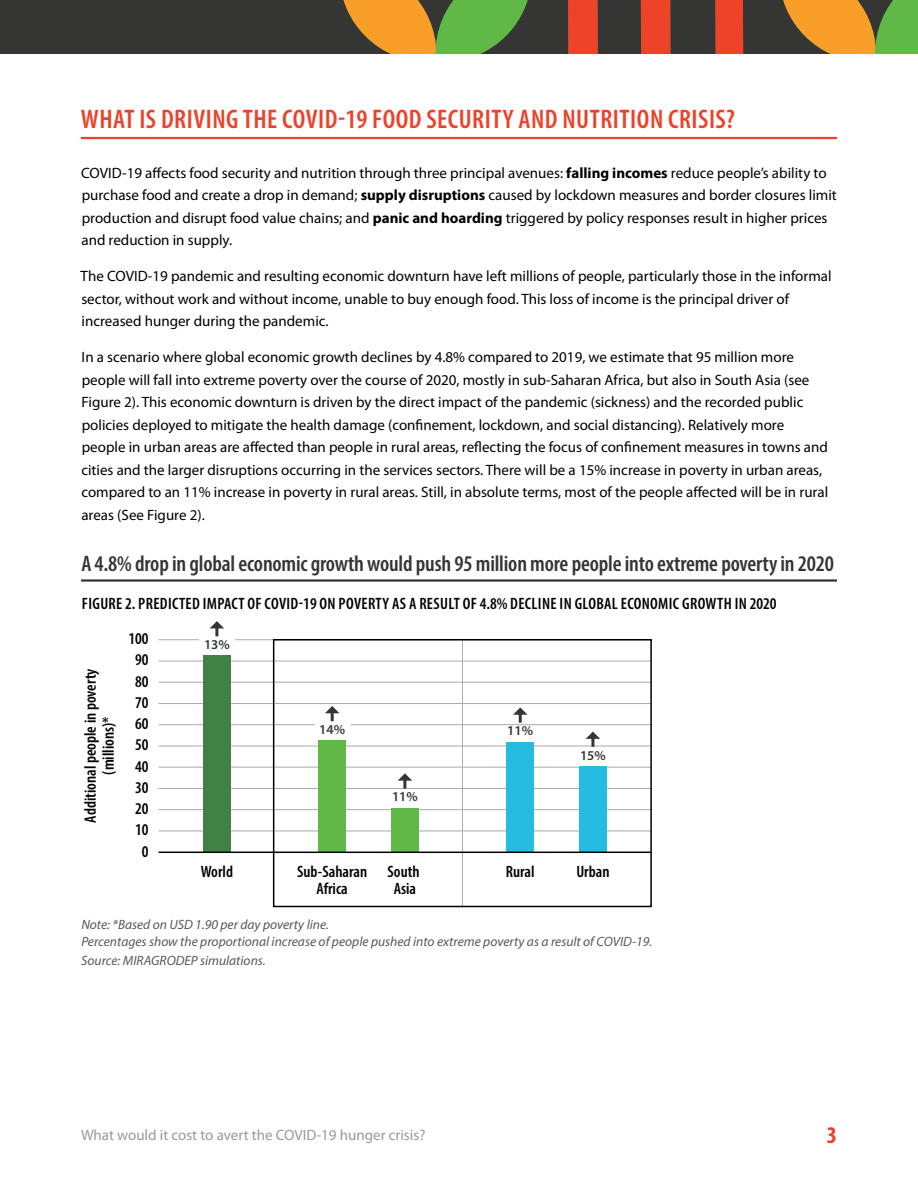
<style>
.page{position:relative;width:918px;height:1188px;background:#fff}
.page>*{position:absolute;margin:0;border:0;box-sizing:border-box;transform-origin:0 0}
.t1{font:600 condensed 27px "Myriad Pro";letter-spacing:.02em;color:#ed412a}
.t2{font:700 condensed 24px "Myriad Pro";color:#ed412a}
.t3{font:600 condensed 22.5px "Myriad Pro";letter-spacing:-.01em;color:#353634}
.t4{font:600 condensed 16.5px/17.1px "Myriad Pro";color:#000;text-align:center}
.t5{font:600 condensed 16.5px "Myriad Pro";letter-spacing:.02em;color:#000}
.t6{font:15px/22.5px "Myriad Pro";color:#000}
.t7{font:15px "Myriad Pro";color:#999}
.t8{font:italic 13.5px/16.5px "Myriad Pro";color:#58595b}
.t9{font:600 13.5px "Myriad Pro";color:#353634}
.s1{font-weight:700}
</style>
<div class="page">
<div style="left:0;top:0;width:918px;height:54px;background:#353634"></div>
<svg style="left:783px;top:0;width:135px;height:54px"></svg>
<svg style="left:343px;top:0;width:185px;height:54px"></svg>
<svg style="left:568px;top:0;width:176px;height:54px"></svg>
<hr style="left:81px;top:137px;width:756px;height:2px;background:#ed412a">
<hr style="left:81px;top:579px;width:756px;height:3px;background:#353634">
<hr style="left:462px;top:640px;width:1px;height:267px;background:#ada9a8">
<hr style="left:159px;top:639px;width:492px;height:1px;background:#ada9a8">
<hr style="left:159px;top:661px;width:492px;height:1px;background:#ada9a8">
<hr style="left:159px;top:682px;width:492px;height:1px;background:#ada9a8">
<hr style="left:159px;top:703px;width:492px;height:1px;background:#ada9a8">
<hr style="left:159px;top:724px;width:492px;height:1px;background:#ada9a8">
<hr style="left:159px;top:746px;width:492px;height:1px;background:#ada9a8">
<hr style="left:159px;top:767px;width:492px;height:1px;background:#ada9a8">
<hr style="left:159px;top:788px;width:492px;height:1px;background:#ada9a8">
<hr style="left:159px;top:809px;width:492px;height:1px;background:#ada9a8">
<hr style="left:159px;top:831px;width:492px;height:1px;background:#ada9a8">
<div style="left:203px;top:656px;width:27px;height:196px;background:#428146"></div>
<div style="left:319px;top:740px;width:27px;height:112px;background:#60b847"></div>
<div style="left:391px;top:808px;width:27px;height:44px;background:#60b847"></div>
<div style="left:507px;top:742px;width:27px;height:110px;background:#26bbe1"></div>
<div style="left:579px;top:766px;width:28px;height:86px;background:#26bbe1"></div>
<hr style="left:159px;top:852px;width:492px;height:1px;background:#000">
<svg style="left:586px;top:732px;width:14px;height:15px"></svg>
<svg style="left:513px;top:707px;width:15px;height:16px"></svg>
<div style="left:315px;top:721px;width:36px;height:14px;background:#fff"></div>
<div style="left:200px;top:636px;width:35px;height:14px;background:#fff"></div>
<svg style="left:210px;top:621px;width:14px;height:15px"></svg>
<svg style="left:398px;top:773px;width:14px;height:16px"></svg>
<svg style="left:325px;top:706px;width:15px;height:15px"></svg>
<div style="left:273px;top:639px;width:379px;height:268px;border:2px solid #000"></div>
<h1 class="t1" style="left:81px;top:103px;width:656px">WHAT IS DRIVING THE COVID-19 FOOD SECURITY AND NUTRITION CRISIS?</h1>
<p class="t6" style="left:81px;top:161px;width:757px">COVID-19 affects food security and nutrition through three principal avenues: <span class="s1">falling incomes</span> reduce people’s ability to purchase food and create a drop in demand; <span class="s1">supply disruptions</span> caused by lockdown measures and border closures limit production and disrupt food value chains; and <span class="s1">panic and hoarding</span> triggered by policy responses result in higher prices and reduction in supply.</p>
<p class="t6" style="left:81px;top:265px;width:753px">The COVID-19 pandemic and resulting economic downturn have left millions of people, particularly those in the informal sector, without work and without income, unable to buy enough food. This loss of income is the principal driver of increased hunger during the pandemic.</p>
<p class="t6" style="left:81px;top:346px;width:748px">In a scenario where global economic growth declines by 4.8% compared to 2019, we estimate that 95 million more people will fall into extreme poverty over the course of 2020, mostly in sub-Saharan Africa, but also in South Asia (see Figure 2). This economic downturn is driven by the direct impact of the pandemic (sickness) and the recorded public policies deployed to mitigate the health damage (confinement, lockdown, and social distancing). Relatively more people in urban areas are affected than people in rural areas, reflecting the focus of confinement measures in towns and cities and the larger disruptions occurring in the services sectors. There will be a 15% increase in poverty in urban areas, compared to an 11% increase in poverty in rural areas. Still, in absolute terms, most of the people affected will be in rural areas (See Figure 2).</p>
<h3 class="t3" style="left:81px;top:549px;width:754px">A 4.8% drop in global economic growth would push 95 million more people into extreme poverty in 2020</h3>
<p class="t5" style="left:82px;top:593px;width:696px">FIGURE 2. PREDICTED IMPACT OF COVID-19 ON POVERTY AS A RESULT OF 4.8% DECLINE IN GLOBAL ECONOMIC GROWTH IN 2020</p>
<p class="t4" style="left:81px;top:823px;width:156px;line-height:18px;rotate:-90deg">Additional people in poverty (millions)*</p>
<p class="t4" style="left:128px;top:630px;width:22px">100</p>
<p class="t4" style="left:135px;top:651px;width:15px">90</p>
<p class="t4" style="left:135px;top:672px;width:15px">80</p>
<p class="t4" style="left:135px;top:694px;width:15px">70</p>
<p class="t4" style="left:135px;top:715px;width:15px">60</p>
<p class="t4" style="left:135px;top:736px;width:15px">50</p>
<p class="t4" style="left:135px;top:757px;width:15px">40</p>
<p class="t4" style="left:135px;top:779px;width:15px">30</p>
<p class="t4" style="left:135px;top:800px;width:15px">20</p>
<p class="t4" style="left:135px;top:821px;width:15px">10</p>
<p class="t4" style="left:142px;top:842px;width:8px">0</p>
<p class="t9" style="left:204px;top:636px;width:27px">13%</p>
<p class="t9" style="left:319px;top:721px;width:27px">14%</p>
<p class="t9" style="left:392px;top:788px;width:27px">11%</p>
<p class="t9" style="left:507px;top:722px;width:27px">11%</p>
<p class="t9" style="left:580px;top:746px;width:27px">15%</p>
<p class="t4" style="left:201px;top:863px;width:34px">World</p>
<p class="t4" style="left:297px;top:863px;width:72px">Sub-Saharan<br>Africa</p>
<p class="t4" style="left:388px;top:863px;width:34px">South<br>Asia</p>
<p class="t4" style="left:506px;top:863px;width:30px">Rural</p>
<p class="t4" style="left:576px;top:863px;width:35px">Urban</p>
<p class="t8" style="left:81px;top:916px;width:573px">Note: *Based on USD 1.90 per day poverty line.<br>Percentages show the proportional increase of people pushed into extreme poverty as a result of COVID-19.</p>
<p class="t8" style="left:81px;top:952px;width:186px">Source: MIRAGRODEP simulations.</p>
<p class="t7" style="left:81px;top:1125px;width:346px">What would it cost to avert the COVID-19 hunger crisis?</p>
<h2 class="t2" style="left:827px;top:1120px;width:12px">3</h2>
</div>
